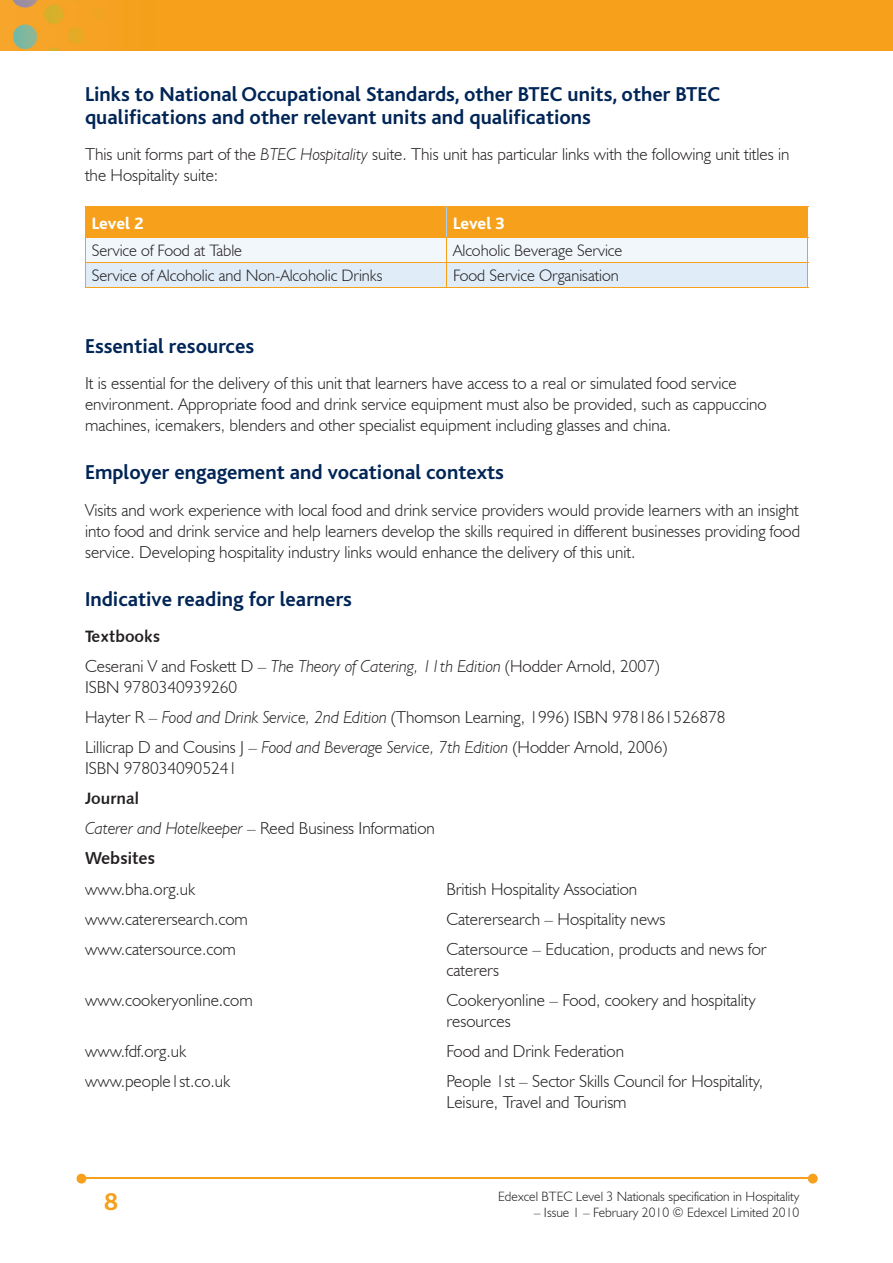
<style>
.page{position:relative;width:893px;height:1263px;background:#fff}
.page>*{position:absolute;margin:0;border:0;box-sizing:border-box;transform-origin:0 0}
.t1{font:700 25.5px "Bliss";color:#f6a01b}
.t2{font:700 21px/22.5px "Bliss";color:#002556}
.t3{font:300 17.25px/21px "Humanist 521 BT";color:#231f20}
.t4{font:800 17.25px "Bliss";letter-spacing:-.005em;color:#fff}
.t5{font:17.25px "Humanist 531 BT Bold A";color:#231f20}
.t6{font:300 16.5px "Humanist 521 BT";color:#231f20}
.t7{font:16.5px "Humanist 531 BT Bold A";color:#231f20}
.t8{font:300 13.5px "Humanist 521 BT";color:#231f20}
.s1{font-style:italic}
</style>
<div class="page">
<img style="left:0;top:0;width:893px;height:51px">
<hr style="left:82px;top:1178px;width:728px;height:1px;background:#f6a01b">
<svg style="left:808px;top:1174px;width:10px;height:9px"></svg>
<svg style="left:77px;top:1174px;width:9px;height:9px"></svg>
<hr style="left:85px;top:206px;width:362px;height:1px;background:#f6a01b">
<hr style="left:447px;top:206px;width:361px;height:1px;background:#f6a01b">
<svg style="left:85px;top:207px;width:723px;height:81px"></svg>
<hr style="left:85px;top:262px;width:362px;height:1px;background:#f6a01b">
<hr style="left:447px;top:262px;width:361px;height:1px;background:#f6a01b">
<p class="t2" style="left:85px;top:83px;width:637px">Links to National Occupational Standards, other BTEC units, other BTEC qualifications and other relevant units and qualifications</p>
<p class="t3" style="left:85px;top:143px;width:706px">This unit forms part of the <span class="s1">BTEC Hospitality</span> suite. This unit has particular links with the following unit titles in the Hospitality suite:</p>
<p class="t4" style="left:92px;top:214px;width:53px">Level 2</p>
<p class="t4" style="left:453px;top:214px;width:53px">Level 3</p>
<p class="t6" style="left:92px;top:240px;width:152px">Service of Food at Table</p>
<p class="t6" style="left:453px;top:240px;width:171px">Alcoholic Beverage Service</p>
<p class="t6" style="left:92px;top:265px;width:292px">Service of Alcoholic and Non-Alcoholic Drinks</p>
<p class="t6" style="left:453px;top:265px;width:167px">Food Service Organisation</p>
<p class="t2" style="left:85px;top:335px;width:171px">Essential resources</p>
<p class="t3" style="left:85px;top:372px;width:683px">It is essential for the delivery of this unit that learners have access to a real or simulated food service environment. Appropriate food and drink service equipment must also be provided, such as cappuccino machines, icemakers, blenders and other specialist equipment including glasses and china.</p>
<p class="t2" style="left:85px;top:462px;width:420px">Employer engagement and vocational contexts</p>
<p class="t3" style="left:85px;top:499px;width:717px;text-align:justify">Visits and work experience with local food and drink service providers would provide learners with an insight into food and drink service and help learners develop the skills required in different businesses providing food service. Developing hospitality industry links would enhance the delivery of this unit.</p>
<p class="t2" style="left:85px;top:588px;width:268px">Indicative reading for learners</p>
<p class="t7" style="left:85px;top:626px;width:77px">Textbooks</p>
<p class="t3" style="left:85px;top:655px;width:576px">Ceserani V and Foskett D – <span class="s1">The Theory of Catering, 11th Edition</span> (Hodder Arnold, 2007)<br>ISBN 9780340939260</p>
<p class="t3" style="left:85px;top:702px;width:642px;line-height:30px">Hayter R – <span class="s1">Food and Drink Service, 2nd Edition</span> (Thomson Learning, 1996) ISBN 9781861526878<br>Lillicrap D and Cousins J – <span class="s1">Food and Beverage Service, 7th Edition</span> (Hodder Arnold, 2006)</p>
<p class="t3" style="left:85px;top:757px;width:154px">ISBN 9780340905241</p>
<p class="t7" style="left:85px;top:788px;width:55px">Journal</p>
<p class="t3" style="left:85px;top:817px;width:351px"><span class="s1">Caterer and Hotelkeeper</span> – Reed Business Information</p>
<p class="t5" style="left:85px;top:847px;width:72px">Websites</p>
<p class="t3" style="left:85px;top:878px;width:112px">www.bha.org.uk</p>
<p class="t3" style="left:446px;top:878px;width:192px">British Hospitality Association</p>
<p class="t3" style="left:85px;top:908px;width:164px">www.caterersearch.com</p>
<p class="t3" style="left:446px;top:908px;width:221px">Caterersearch – Hospitality news</p>
<p class="t3" style="left:85px;top:938px;width:152px">www.catersource.com</p>
<p class="t3" style="left:446px;top:938px;width:322px">Catersource – Education, products and news for caterers</p>
<p class="t3" style="left:85px;top:989px;width:169px">www.cookeryonline.com</p>
<p class="t3" style="left:446px;top:989px;width:311px">Cookeryonline – Food, cookery and hospitality resources</p>
<p class="t3" style="left:85px;top:1040px;width:103px">www.fdf.org.uk</p>
<p class="t3" style="left:446px;top:1040px;width:179px">Food and Drink Federation</p>
<p class="t3" style="left:85px;top:1070px;width:147px">www.people1st.co.uk</p>
<p class="t3" style="left:446px;top:1070px;width:318px">People 1st – Sector Skills Council for Hospitality,<br>Leisure, Travel and Tourism</p>
<h1 class="t1" style="left:104px;top:1189px;width:15px">8</h1>
<p class="t8" style="left:498px;top:1188px;width:303px">Edexcel BTEC Level 3 Nationals specification in Hospitality</p>
<p class="t8" style="left:534px;top:1204px;width:267px">– Issue 1 – February 2010 © Edexcel Limited 2010</p>
</div>
